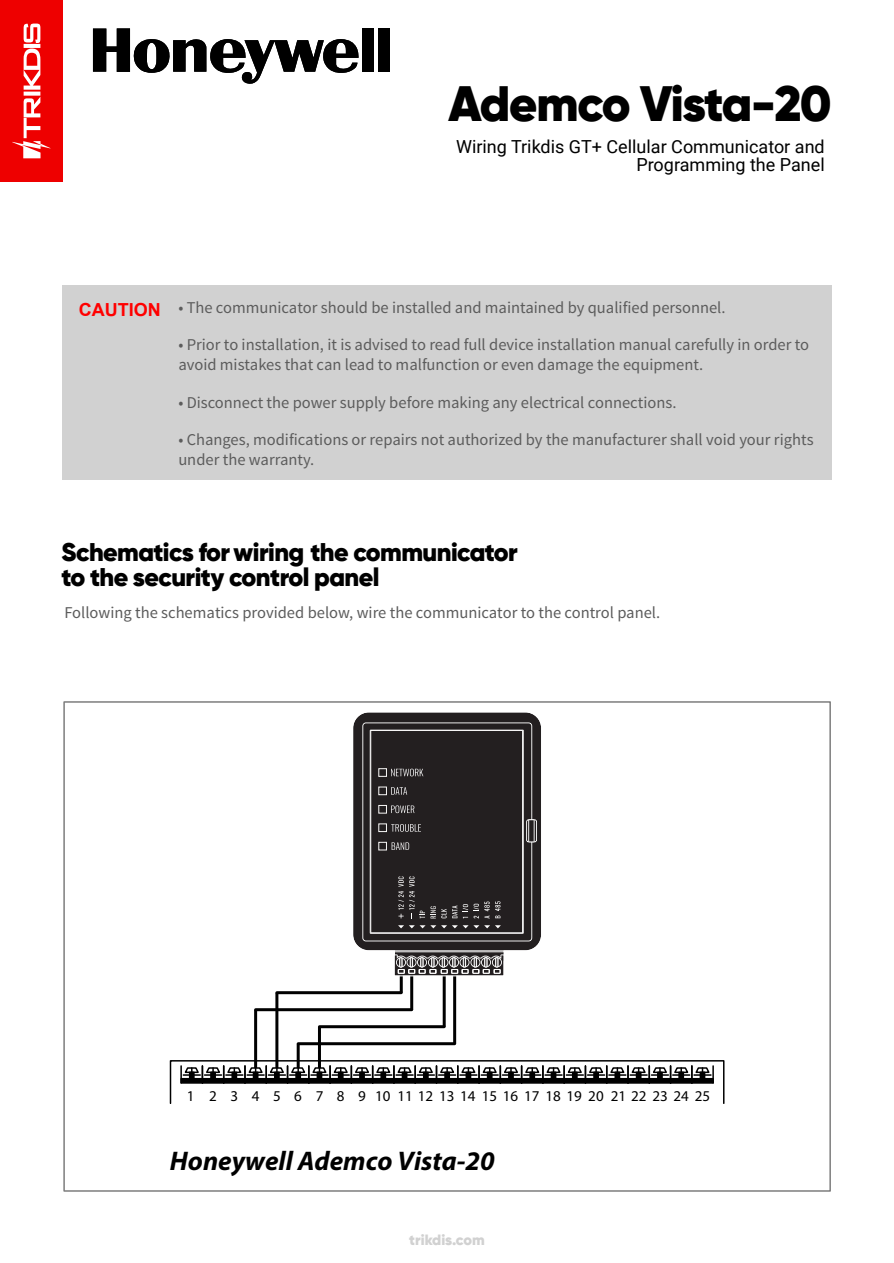
<style>
.page{position:relative;width:894px;height:1263px;background:#fff}
.page>*{position:absolute;margin:0;border:0;box-sizing:border-box;transform-origin:0 0}
.t1{font:900 49.5px "Gilroy";letter-spacing:-.035em;color:#000}
.t2{font:italic 700 27px "Myriad Pro";color:#000}
.t3{font:900 25.5px/25.3px "Gilroy";letter-spacing:-.02em;color:#000}
.t4{font:18px/18px "Roboto";color:#000;text-align:right}
.t5{font:700 18px "Arial";color:#f00}
.t6{font:16.5px/19.5px "Source Sans Pro";color:#5c5c5c}
.t7{font:15px "Myriad Pro";color:#000}
.t8{font:900 14.85px "Gilroy";color:#d1d1d1}
</style>
<div class="page">
<div style="left:0;top:0;width:63px;height:181px;background:#e00"></div>
<svg style="left:12px;top:24px;width:38px;height:134px"></svg>
<div style="left:62px;top:285px;width:769px;height:194px;background:#d1d1d1"></div>
<svg style="left:93px;top:28px;width:266px;height:56px"></svg>
<div style="left:362px;top:28px;width:12px;height:44px;background:#000"></div>
<div style="left:378px;top:29px;width:11px;height:43px;background:#000"></div>
<div style="left:372px;top:1078px;width:22px;height:6px;background:#4a4a4a"></div>
<div style="left:584px;top:1078px;width:23px;height:6px;background:#4a4a4a"></div>
<div style="left:287px;top:1078px;width:22px;height:6px;background:#4a4a4a"></div>
<div style="left:201px;top:1078px;width:23px;height:6px;background:#4a4a4a"></div>
<svg style="left:180px;top:1083px;width:23px;height:1px"></svg>
<svg style="left:393px;top:1083px;width:21px;height:1px"></svg>
<svg style="left:605px;top:1083px;width:22px;height:1px"></svg>
<svg style="left:308px;top:1083px;width:21px;height:1px"></svg>
<svg style="left:223px;top:1083px;width:21px;height:1px"></svg>
<svg style="left:414px;top:1083px;width:21px;height:1px"></svg>
<div style="left:478px;top:1078px;width:23px;height:6px;background:#4a4a4a"></div>
<svg style="left:627px;top:1083px;width:21px;height:1px"></svg>
<svg style="left:329px;top:1083px;width:21px;height:1px"></svg>
<svg style="left:244px;top:1083px;width:21px;height:1px"></svg>
<div style="left:435px;top:1078px;width:23px;height:6px;background:#4a4a4a"></div>
<svg style="left:499px;top:1083px;width:21px;height:1px"></svg>
<svg style="left:648px;top:1083px;width:21px;height:1px"></svg>
<svg style="left:692px;top:1083px;width:21px;height:1px"></svg>
<svg style="left:350px;top:1083px;width:23px;height:1px"></svg>
<svg style="left:265px;top:1083px;width:23px;height:1px"></svg>
<svg style="left:564px;top:1083px;width:22px;height:1px"></svg>
<svg style="left:543px;top:1083px;width:21px;height:1px"></svg>
<svg style="left:457px;top:1083px;width:22px;height:1px"></svg>
<svg style="left:520px;top:1083px;width:23px;height:1px"></svg>
<svg style="left:669px;top:1083px;width:23px;height:1px"></svg>
<svg style="left:180px;top:1066px;width:533px;height:17px"></svg>
<div style="left:170px;top:1060px;width:554px;height:44px;border:2px solid #000"></div>
<hr style="left:254px;top:1010px;width:3px;height:58px;background:#000">
<hr style="left:399px;top:975px;width:3px;height:18px;background:#000">
<hr style="left:410px;top:975px;width:3px;height:35px;background:#000">
<hr style="left:442px;top:975px;width:3px;height:52px;background:#000">
<hr style="left:453px;top:975px;width:3px;height:69px;background:#000">
<hr style="left:255px;top:1008px;width:156px;height:3px;background:#000">
<hr style="left:319px;top:1025px;width:125px;height:3px;background:#000">
<hr style="left:298px;top:1042px;width:156px;height:3px;background:#000">
<hr style="left:277px;top:991px;width:124px;height:3px;background:#000">
<hr style="left:275px;top:993px;width:3px;height:75px;background:#000">
<hr style="left:296px;top:1044px;width:3px;height:24px;background:#000">
<hr style="left:318px;top:1027px;width:3px;height:41px;background:#000">
<svg style="left:353px;top:712px;width:188px;height:239px;background:#353233"></svg>
<svg style="left:362px;top:722px;width:175px;height:219px;background:#312e2f"></svg>
<svg style="left:393px;top:948px;width:111px;height:28px;background:#737171"></svg>
<h1 class="t1" style="left:448px;top:83px;width:384px">Ademco Vista-20</h1>
<p class="t4" style="left:456px;top:140px;width:370px">Wiring Trikdis GT+ Cellular Communicator and<br>Programming the Panel</p>
<p class="t5" style="left:79px;top:302px;width:83px">CAUTION</p>
<p class="t6" style="left:178px;top:299px;width:548px">• The communicator should be installed and maintained by qualified personnel.</p>
<p class="t6" style="left:178px;top:337px;width:632px">• Prior to installation, it is advised to read full device installation manual carefully in order to avoid mistakes that can lead to malfunction or even damage the equipment.</p>
<p class="t6" style="left:178px;top:394px;width:499px">• Disconnect the power supply before making any electrical connections.</p>
<p class="t6" style="left:178px;top:431px;width:636px">• Changes, modifications or repairs not authorized by the manufacturer shall void your rights under the warranty.</p>
<h3 class="t3" style="left:61px;top:541px;width:458px">Schematics forwiring the communicator to the security control panel</h3>
<p class="t6" style="left:64px;top:604px;width:597px">Following the schematics provided below, wire the communicator to the control panel.</p>
<p class="t7" style="left:187px;top:1089px;width:524px">1 2 3 4 5 6 7 8 9 10111213141516171819202122232425</p>
<h2 class="t2" style="left:170px;top:1150px;width:326px">Honeywell Ademco Vista-20</h2>
<p class="t8" style="left:409px;top:1233px;width:77px">trikdis.com</p>
</div>
